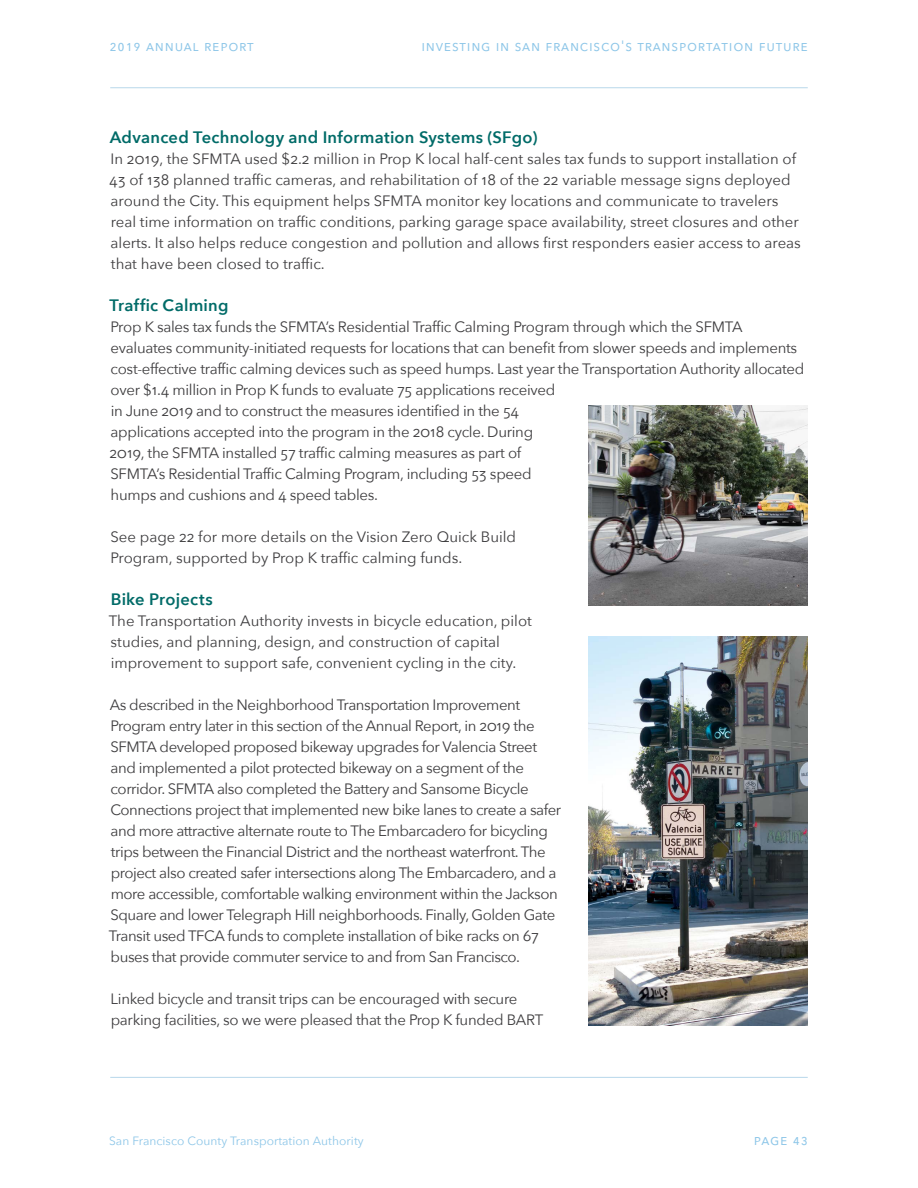
<style>
.page{position:relative;width:918px;height:1188px;background:#fff}
.page>*{position:absolute;margin:0;border:0;box-sizing:border-box;transform-origin:0 0}
.Subhead{font:600 16.5px "Avenir Next";letter-spacing:.015em;color:#006b68}
.t1{font:15px/21px "Avenir Next";letter-spacing:-.02em;color:#3d3c3e}
.t2{font:15px/21px "Avenir Next";color:#3d3c3e}
.t3{font:15px "Avenir Next";letter-spacing:.05em;color:#8dc6e8}
.t4{font:12px "Avenir Next";letter-spacing:.005em;color:#8dc6e8}
</style>
<div class="page">
<hr style="left:110px;top:1077px;width:698px;height:1px;background:#b8d8eb">
<hr style="left:110px;top:87px;width:698px;height:1px;background:#b8d8eb">
<img style="left:589px;top:637px;width:219px;height:388px">
<img style="left:589px;top:406px;width:219px;height:199px">
<p class="t3" style="left:110px;top:33px;width:146px">2019 Annual Report</p>
<p class="t3" style="left:421px;top:33px;width:388px">Investin g in San Francisco's Transportation Future</p>
<h3 class="Subhead" style="left:110px;top:123px;width:429px">Advanced Technology and Information Systems (SFgo)</h3>
<p class="t2" style="left:109px;top:148px;width:693px">In 2019, the SFMTA used $2.2 million in Prop K local half-cent sales tax funds to support installation of 43 of 138 planned traffic cameras, and rehabilitation of 18 of the 22 variable message signs deployed around the City. This equipment helps SFMTA monitor key locations and communicate to travelers real time information on traffic conditions, parking garage space availability, street closures and other alerts. It also helps reduce congestion and pollution and allows first responders easier access to areas that have been closed to traffic.</p>
<h3 class="Subhead" style="left:110px;top:291px;width:120px">Traffic Calming</h3>
<p class="t1" style="left:110px;top:316px;width:696px">Prop K sales tax funds the SFMTA’s Residential Traffic Calming Program through which the SFMTA evaluates community-initiated requests for locations that can benefit from slower speeds and implements cost-effective traffic calming devices such as speed humps. Last year the Transportation Authority allocated over $1.4 million in Prop K funds to evaluate 75 applications received<br>in June 2019 and to construct the measures identified in the 54<br>applications accepted into the program in the 2018 cycle. During<br>2019, the SFMTA installed 57 traffic calming measures as part of<br>SFMTA’s Residential Traffic Calming Program, including 53 speed<br>humps and cushions and 4 speed tables.</p>
<p class="t2" style="left:110px;top:526px;width:407px">See page 22 for more details on the Vision Zero Quick Build<br>Program, supported by Prop K traffic calming funds.</p>
<h3 class="Subhead" style="left:111px;top:585px;width:103px">Bike Projects</h3>
<p class="t2" style="left:109px;top:610px;width:424px">The Transportation Authority invests in bicycle education, pilot studies, and planning, design, and construction of capital improvement to support safe, convenient cycling in the city.</p>
<p class="t1" style="left:109px;top:694px;width:454px">As described in the Neighborhood Transportation Improvement Program entry later in this section of the Annual Report, in 2019 the SFMTA developed proposed bikeway upgrades for Valencia Street and implemented a pilot protected bikeway on a segment of the corridor. SFMTA also completed the Battery and Sansome Bicycle Connections project that implemented new bike lanes to create a safer and more attractive alternate route to The Embarcadero for bicycling trips between the Financial District and the northeast waterfront. The project also created safer intersections along The Embarcadero, and a more accessible, comfortable walking environment within the Jackson Square and lower Telegraph Hill neighborhoods. Finally, Golden Gate Transit used TFCA funds to complete installation of bike racks on 67 buses that provide commuter service to and from San Francisco.</p>
<p class="t1" style="left:111px;top:988px;width:434px">Linked bicycle and transit trips can be encouraged with secure parking facilities, so we were pleased that the Prop K funded BART</p>
<p class="t4" style="left:109px;top:1131px;width:256px">San Francisco County Transportation Authority</p>
<p class="t3" style="left:754px;top:1127px;width:56px">page 43</p>
</div>
